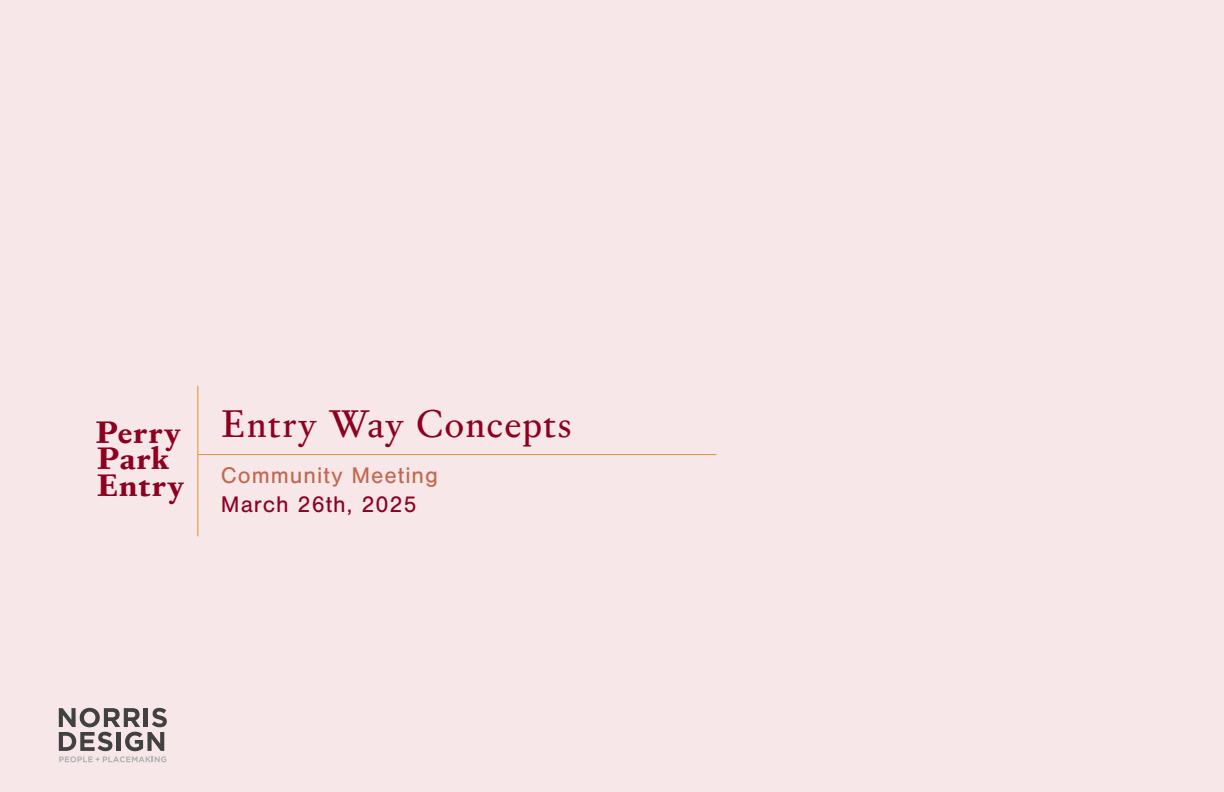
<style>
.page{position:relative;width:1224px;height:792px;background:#f7e7e8}
.page>*{position:absolute;margin:0;border:0;box-sizing:border-box;transform-origin:0 0}
.t1{font:40px "Corundum Text";letter-spacing:.04em;color:#8e001f}
.t2{font:700 32.2px/26.4px "Corundum Text";letter-spacing:.04em;color:#8e001f}
.t3{font:23.4px "Nimbus San";letter-spacing:.04em;color:#c06850}
.t4{font:23.4px "Nimbus San";letter-spacing:.04em;color:#8e001f}
.s1{font-family:"Corundum Text";font-weight:700;font-size:32.2px;color:#8e001f}
</style>
<div class="page">
<svg style="left:59px;top:708px;width:108px;height:54px"></svg>
<hr style="left:198px;top:454px;width:518px;height:1px;background:#da9329">
<hr style="left:197px;top:386px;width:1px;height:150px;background:#da9329">
<h1 class="t1" style="left:222px;top:395px;width:351px">Entry Way Concepts</h1>
<h2 class="t2" style="left:96px;top:417px;width:86px">Perry<br>Park</h2>
<p class="t3" style="left:97px;top:463px;width:342px"><span class="s1">Entry</span> Community Meeting</p>
<p class="t4" style="left:221px;top:491px;width:197px">March 26th, 2025</p>
</div>
